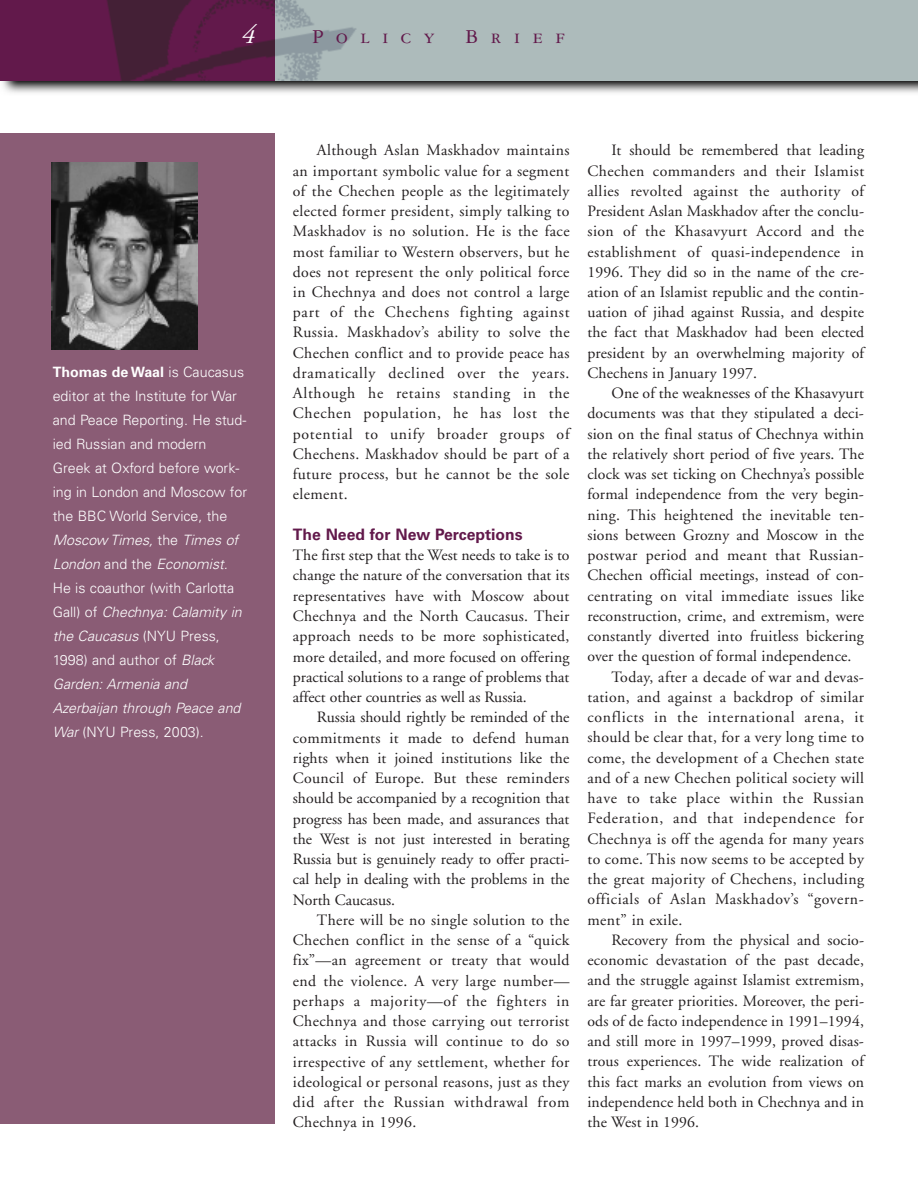
<style>
.page{position:relative;width:918px;height:1188px;background:#fff}
.page>*{position:absolute;margin:0;border:0;box-sizing:border-box;transform-origin:0 0}
.t1{font:italic 27px "Adobe Garamond";color:#fff}
.t2{font:21px "Garamond Three SC";letter-spacing:.6em;color:#62194b}
.t3{font:15.75px/20.2px "Adobe Garamond";letter-spacing:.01em;color:#231f20;text-align:justify}
.t4{font:15.75px "Adobe Garamond";letter-spacing:.045em;color:#231f20}
.t5{font:15.75px "Adobe Garamond";letter-spacing:.04em;color:#231f20}
.t6{font:700 15.75px "Univers";color:#62194b}
.t7{font:300 14.25px/24px "Univers";color:#fff}
.s1{font-weight:700}
.s2{font-style:italic}
</style>
<div class="page">
<img style="left:2px;top:81px;width:916px;height:12px">
<div style="left:266px;top:0;width:652px;height:81px;background:#adbbbb"></div>
<img style="left:275px;top:0;width:81px;height:81px">
<div style="left:0;top:0;width:275px;height:81px;background:#62194b"></div>
<img style="left:107px;top:0;width:168px;height:81px">
<div style="left:0;top:133px;width:275px;height:990px;background:#8a5c75"></div>
<img style="left:52px;top:162px;width:145px;height:187px">
<h1 class="t1" style="left:242px;top:23px;width:15px">4</h1>
<h2 class="t2" style="left:312px;top:28px;width:124px">Policy</h2>
<h2 class="t2" style="left:465px;top:28px;width:101px">Brief</h2>
<p class="t7" style="left:53px;top:361px;width:196px"><span class="s1">Thomas de Waal</span> is Caucasus editor at the Institute for War and Peace Reporting. He stud&shy;ied Russian and modern<br>Greek at Oxford before work&shy;ing in London and Moscow for the BBC World Service, the<br><span class="s2">Moscow Times,</span> the <span class="s2">Times of<br>London</span> and the <span class="s2">Economist.<br></span>He is coauthor (with Carlotta<br>Gall) of <span class="s2">Chechnya: Calamity in the Caucasus</span> (NYU Press,<br>1998) and author of <span class="s2">Black<br>Garden: Armenia and<br>Azerbaijan through Peace and<br>War</span> (NYU Press, 2003).</p>
<p class="t3" style="left:293px;top:142px;width:278px;text-indent:24px">Although Aslan Maskhadov maintains an important symbolic value for a segment of the Chechen people as the legitimately elected former president, simply talking to Maskhadov is no solution. He is the face most familiar to Western observers, but he does not represent the only political force in Chechnya and does not control a large part of the Chechens fighting against Russia. Maskhadov’s ability to solve the Chechen conflict and to provide peace has dramatically declined over the years.<br>Although he retains standing in the Chechen population, he has lost the potential to unify broader groups of Chechens. Maskhadov should be part of a future process, but he cannot be the sole element.</p>
<p class="t6" style="left:293px;top:529px;width:231px">The Need for New Perceptions</p>
<p class="t3" style="left:293px;top:547px;width:278px">The first step that the West needs to take is to change the nature of the conversation that its representatives have with Moscow about Chechnya and the North Caucasus. Their approach needs to be more sophisticated, more detailed, and more focused on offering practical solutions to a range of problems that affect other countries as well as Russia.</p>
<p class="t3" style="left:293px;top:709px;width:278px;text-indent:24px">Russia should rightly be reminded of the commitments it made to defend human rights when it joined institutions like the Council of Europe. But these reminders should be accompanied by a recognition that progress has been made, and assurances that the West is not just interested in berating Russia but is genuinely ready to offer practi&shy;cal help in dealing with the problems in the North Caucasus.</p>
<p class="t3" style="left:293px;top:911px;width:278px;text-indent:24px">There will be no single solution to the Chechen conflict in the sense of a “quick fix”—an agreement or treaty that would end the violence. A very large number— perhaps a majority—of the fighters in Chechnya and those carrying out terrorist attacks in Russia will continue to do so irrespective of any settlement, whether for ideological or personal reasons, just as they did after the Russian withdrawal from Chechnya in 1996.</p>
<p class="t3" style="left:587px;top:142px;width:278px;text-indent:24px">It should be remembered that leading Chechen commanders and their Islamist allies revolted against the authority of President Aslan Maskhadov after the conclu&shy;sion of the Khasavyurt Accord and the establishment of quasi-independence in 1996. They did so in the name of the cre&shy;ation of an Islamist republic and the contin&shy;uation of jihad against Russia, and despite the fact that Maskhadov had been elected president by an overwhelming majority of Chechens in January 1997.</p>
<p class="t3" style="left:611px;top:385px;width:254px">One of the weaknesses of the Khasavyurt</p>
<p class="t3" style="left:587px;top:405px;width:278px">documents was that they stipulated a deci-</p>
<p class="t3" style="left:587px;top:425px;width:278px">sion on the final status of Chechnya within</p>
<p class="t3" style="left:587px;top:445px;width:278px">the relatively short period of five years. The</p>
<p class="t3" style="left:587px;top:466px;width:278px">clock was set ticking on Chechnya’s possible</p>
<p class="t3" style="left:587px;top:486px;width:278px">formal independence from the very begin-</p>
<p class="t3" style="left:587px;top:506px;width:278px">ning. This heightened the inevitable ten-</p>
<p class="t3" style="left:587px;top:526px;width:278px">sions between Grozny and Moscow in the</p>
<p class="t3" style="left:587px;top:547px;width:278px">postwar period and meant that Russian-</p>
<p class="t3" style="left:587px;top:567px;width:278px">Chechen official meetings, instead of con-</p>
<p class="t3" style="left:587px;top:587px;width:278px">centrating on vital immediate issues like</p>
<p class="t3" style="left:587px;top:607px;width:278px">reconstruction, crime, and extremism, were</p>
<p class="t3" style="left:587px;top:628px;width:278px">constantly diverted into fruitless bickering</p>
<p class="t3" style="left:587px;top:648px;width:266px">over the question of formal independence.</p>
<p class="t3" style="left:611px;top:668px;width:254px">Today, after a decade of war and devas-</p>
<p class="t3" style="left:587px;top:688px;width:278px">tation, and against a backdrop of similar</p>
<p class="t4" style="left:587px;top:711px;width:278px">conflicts in the international arena, it</p>
<p class="t3" style="left:587px;top:729px;width:278px">should be clear that, for a very long time to</p>
<p class="t3" style="left:587px;top:749px;width:278px">come, the development of a Chechen state</p>
<p class="t3" style="left:587px;top:769px;width:278px">and of a new Chechen political society will</p>
<p class="t4" style="left:587px;top:792px;width:278px">have to take place within the Russian</p>
<p class="t4" style="left:587px;top:812px;width:278px">Federation, and that independence for</p>
<p class="t3" style="left:587px;top:830px;width:278px">Chechnya is off the agenda for many years</p>
<p class="t3" style="left:587px;top:850px;width:278px">to come. This now seems to be accepted by</p>
<p class="t3" style="left:587px;top:871px;width:278px">the great majority of Chechens, including</p>
<p class="t5" style="left:587px;top:893px;width:278px">officials of Aslan Maskhadov’s “govern-</p>
<p class="t3" style="left:587px;top:911px;width:97px">ment” in exile.</p>
<p class="t3" style="left:611px;top:931px;width:254px">Recovery from the physical and socio-</p>
<p class="t3" style="left:587px;top:952px;width:278px">economic devastation of the past decade,</p>
<p class="t3" style="left:587px;top:972px;width:278px">and the struggle against Islamist extremism,</p>
<p class="t3" style="left:587px;top:992px;width:278px">are far greater priorities. Moreover, the peri-</p>
<p class="t3" style="left:587px;top:1012px;width:278px">ods of de facto independence in 1991–1994,</p>
<p class="t3" style="left:587px;top:1033px;width:278px">and still more in 1997–1999, proved disas-</p>
<p class="t3" style="left:587px;top:1053px;width:278px">trous experiences. The wide realization of</p>
<p class="t3" style="left:587px;top:1073px;width:278px">this fact marks an evolution from views on</p>
<p class="t3" style="left:587px;top:1093px;width:278px">independence held both in Chechnya and in</p>
<p class="t3" style="left:587px;top:1114px;width:113px">the West in 1996.</p>
</div>
